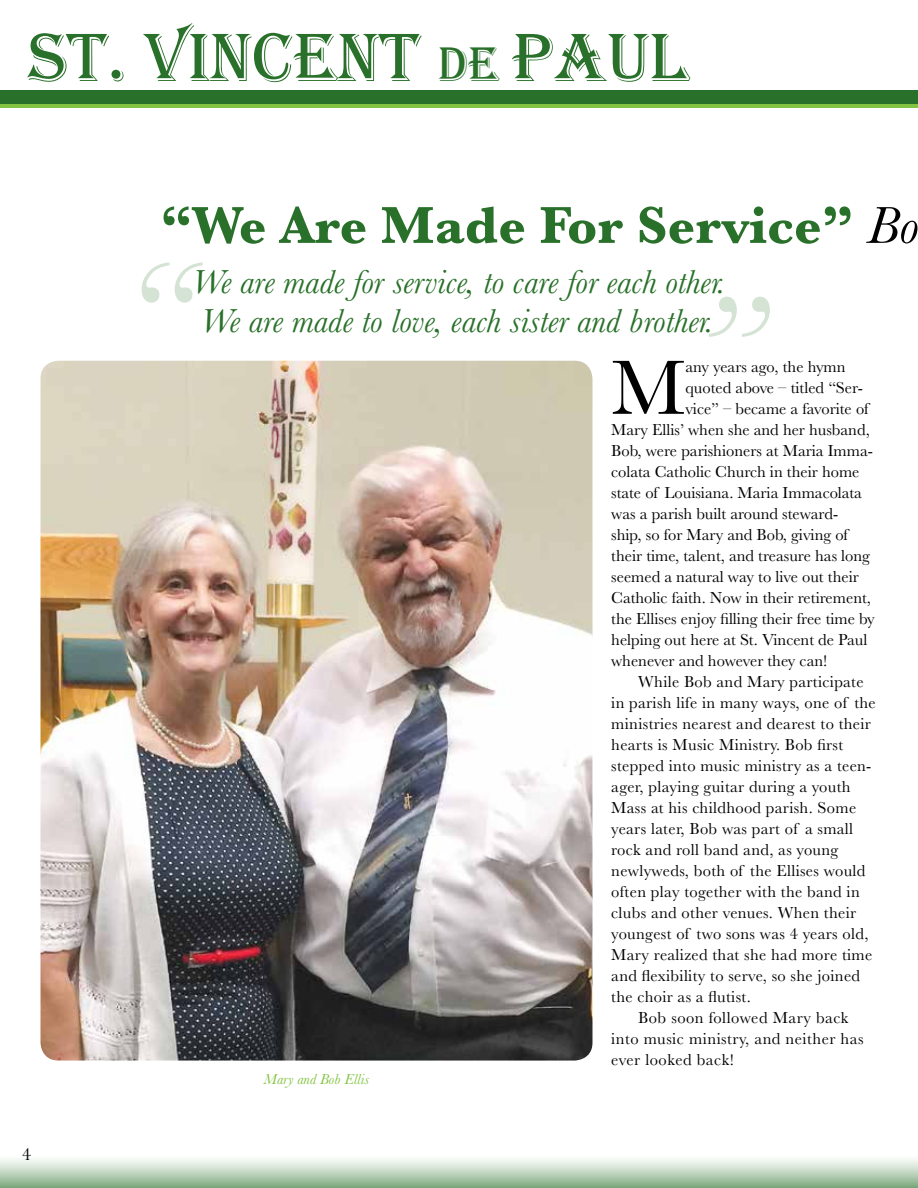
<style>
.page{position:relative;width:918px;height:1188px;background:#fff}
.page>*{position:absolute;margin:0;border:0;box-sizing:border-box;transform-origin:0 0}
.t1{font:italic 150px "Baskerville";color:#29712a}
.t2{font:79.95px "Baskerville";color:#000}
.t3{font:70.5px "Algerian";color:#29712a}
.t4{font:700 54px "Baskerville";color:#29712a}
.t5{font:italic 34.5px/39px "Baskerville";color:#29712a}
.t6{font:18px "Baskerville";color:#000}
.t7{font:16.5px "Baskerville";letter-spacing:.02em;color:#000}
.t8{font:16.5px "Baskerville";color:#000}
.t9{font:italic 15px "Baskerville";color:#82c341}
.s1{font-size:49.95px}
.s2{font-weight:400;font-style:italic;color:#000}
</style>
<div class="page">
<div style="left:0;top:103px;width:918px;height:5px;background:#82c341"></div>
<div style="left:0;top:90px;width:918px;height:13px;background:#29712a"></div>
<svg style="left:0;top:1159px;width:918px;height:29px;background:#bbd2bb"></svg>
<img style="left:40px;top:361px;width:552px;height:700px">
<h3 class="t3" style="left:28px;top:18px;width:662px">ST. VINCENT <span class="s1">de</span> PAUL</h3>
<h3 class="t4" style="left:160px;top:188px;width:760px">“We Are Made For Service” <span class="s2">Bo</span></h3>
<h1 class="t1" style="left:120px;top:213px;width:70px">“</h1>
<h3 class="t5" style="left:192px;top:263px;width:535px">We are made for service, to care for each other.<br>We are made to love, each sister and brother.</h3>
<h1 class="t1" style="left:694px;top:246px;width:70px">”</h1>
<p class="t6" style="left:22px;top:1143px;width:10px">4</p>
<p class="t9" style="left:264px;top:1069px;width:107px">Mary and Bob Ellis</p>
<h2 class="t2" style="left:611px;top:337px;width:76px">M</h2>
<p class="t8" style="left:685px;top:356px;width:162px">any years ago, the hymn</p>
<p class="t8" style="left:685px;top:377px;width:179px">quoted above – titled “Ser-</p>
<p class="t8" style="left:685px;top:398px;width:185px">vice” – became a favorite of</p>
<p class="t8" style="left:611px;top:419px;width:260px">Mary Ellis’ when she and her husband,</p>
<p class="t8" style="left:611px;top:440px;width:263px">Bob, were parishioners at Maria Imma-</p>
<p class="t8" style="left:611px;top:461px;width:250px">colata Catholic Church in their home</p>
<p class="t8" style="left:611px;top:482px;width:252px">state of Louisiana. Maria Immacolata</p>
<p class="t8" style="left:611px;top:503px;width:228px">was a parish built around steward-</p>
<p class="t8" style="left:611px;top:524px;width:238px">ship, so for Mary and Bob, giving of</p>
<p class="t8" style="left:611px;top:545px;width:260px">their time, talent, and treasure has long</p>
<p class="t8" style="left:611px;top:566px;width:249px">seemed a natural way to live out their</p>
<p class="t8" style="left:611px;top:587px;width:261px">Catholic faith. Now in their retirement,</p>
<p class="t8" style="left:611px;top:608px;width:265px">the Ellises enjoy filling their free time by</p>
<p class="t8" style="left:611px;top:629px;width:258px">helping out here at St. Vincent de Paul</p>
<p class="t8" style="left:611px;top:650px;width:218px">whenever and however they can!</p>
<p class="t7" style="left:638px;top:671px;width:227px">While Bob and Mary participate</p>
<p class="t7" style="left:611px;top:692px;width:266px">in parish life in many ways, one of the</p>
<p class="t7" style="left:611px;top:713px;width:261px">ministries nearest and dearest to their</p>
<p class="t7" style="left:611px;top:734px;width:233px">hearts is Music Ministry. Bob first</p>
<p class="t7" style="left:611px;top:755px;width:262px">stepped into music ministry as a teen-</p>
<p class="t7" style="left:611px;top:776px;width:241px">ager, playing guitar during a youth</p>
<p class="t7" style="left:611px;top:797px;width:246px">Mass at his childhood parish. Some</p>
<p class="t7" style="left:611px;top:818px;width:243px">years later, Bob was part of a small</p>
<p class="t7" style="left:611px;top:839px;width:229px">rock and roll band and, as young</p>
<p class="t7" style="left:611px;top:860px;width:256px">newlyweds, both of the Ellises would</p>
<p class="t7" style="left:611px;top:881px;width:250px">often play together with the band in</p>
<p class="t7" style="left:611px;top:902px;width:246px">clubs and other venues. When their</p>
<p class="t7" style="left:611px;top:923px;width:259px">youngest of two sons was 4 years old,</p>
<p class="t7" style="left:611px;top:944px;width:263px">Mary realized that she had more time</p>
<p class="t7" style="left:611px;top:965px;width:250px">and flexibility to serve, so she joined</p>
<p class="t7" style="left:611px;top:986px;width:141px">the choir as a flutist.</p>
<p class="t7" style="left:638px;top:1007px;width:212px">Bob soon followed Mary back</p>
<p class="t7" style="left:611px;top:1028px;width:254px">into music ministry, and neither has</p>
<p class="t7" style="left:611px;top:1049px;width:124px">ever looked back!</p>
</div>
